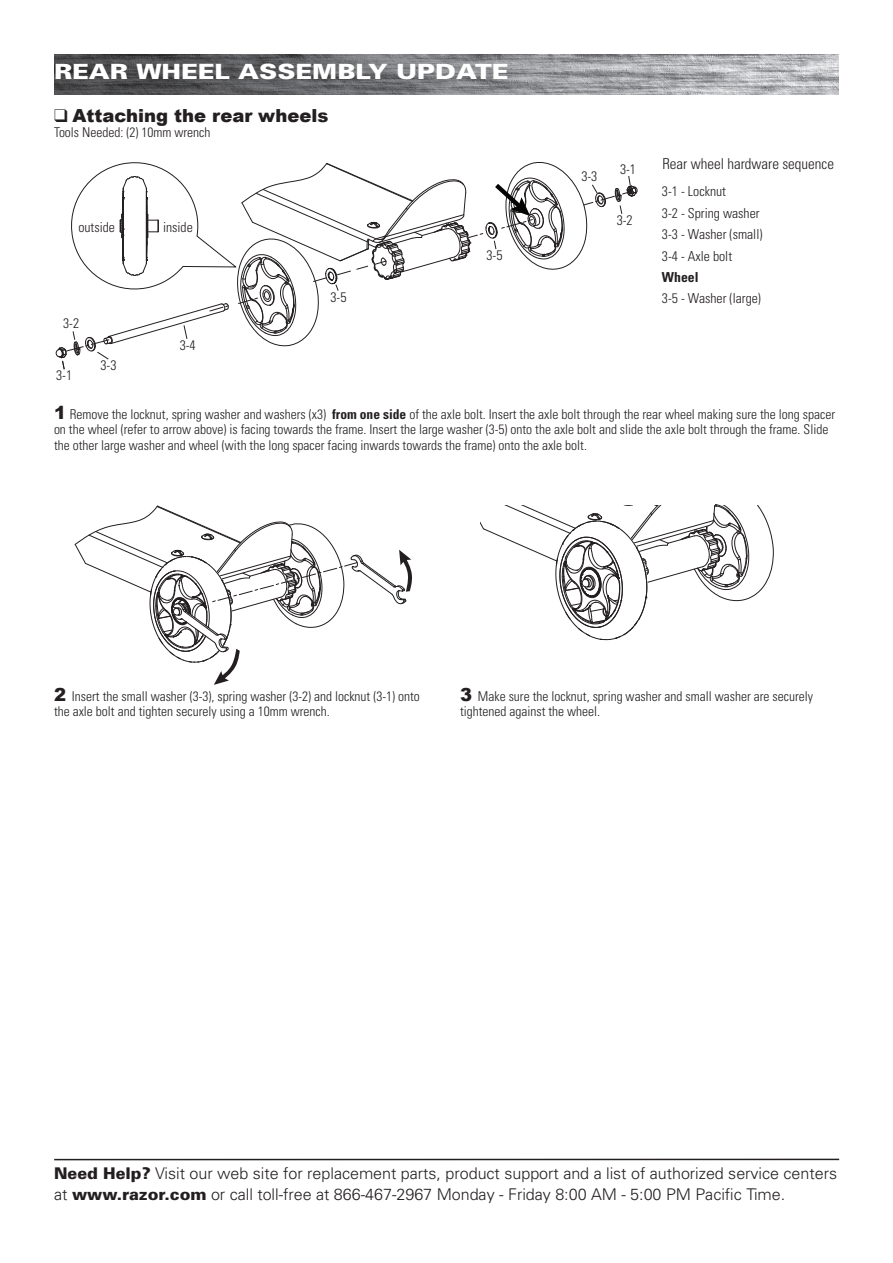
<style>
.page{position:relative;width:893px;height:1263px;background:#fff}
.page>*{position:absolute;margin:0;border:0;box-sizing:border-box;transform-origin:0 0}
.t1{font:900 21px "Univers";color:#fff;scale:1.2 1}
.t2{font:900 18px "Arial";color:#231f20}
.t3{font:300 16.2px/21px "Univers";color:#231f20}
.t4{font:300 condensed 15px "Univers";color:#231f20}
.t5{font:300 condensed 13.8px/21.5px "Univers";color:#231f20}
.t6{font:700 condensed 13.8px "Univers";color:#231f20}
.t7{font:300 condensed 13.5px/15.8px "Univers";color:#231f20}
.s1{font-family:"Arial";font-weight:900;font-stretch:normal;font-size:18px}
.s2{font-weight:700}
.s3{font-weight:900}
</style>
<div class="page">
<img style="left:54px;top:54px;width:785px;height:40px">
<svg style="left:75px;top:506px;width:337px;height:179px"></svg>
<svg style="left:55px;top:162px;width:428px;height:208px"></svg>
<svg style="left:490px;top:162px;width:148px;height:107px"></svg>
<svg style="left:480px;top:504px;width:293px;height:136px"></svg>
<hr style="left:54px;top:1159px;width:785px;height:1px;background:#231f20">
<h1 class="t1" style="left:54px;top:59px;width:380px">REAR WHEEL ASSEMBLY UPDATE</h1>
<h2 class="t2" style="left:54px;top:102px;width:276px">❑ Attaching the rear wheels</h2>
<p class="t7" style="left:54px;top:125px;width:158px">Tools Needed: (2) 10mm wrench</p>
<p class="t5" style="left:78px;top:216px;width:38px">outside</p>
<p class="t5" style="left:163px;top:216px;width:31px">inside</p>
<p class="t5" style="left:63px;top:312px;width:18px">3-2</p>
<p class="t5" style="left:56px;top:364px;width:18px">3-1</p>
<p class="t5" style="left:101px;top:354px;width:18px">3-3</p>
<p class="t5" style="left:180px;top:334px;width:18px">3-4</p>
<p class="t5" style="left:330px;top:287px;width:18px">3-5</p>
<p class="t5" style="left:486px;top:244px;width:18px">3-5</p>
<p class="t5" style="left:581px;top:165px;width:18px">3-3</p>
<p class="t5" style="left:620px;top:158px;width:18px">3-1</p>
<p class="t5" style="left:617px;top:209px;width:18px">3-2</p>
<p class="t4" style="left:662px;top:155px;width:173px">Rear wheel hardware sequence</p>
<p class="t5" style="left:662px;top:181px;width:102px">3-1 - Locknut<br>3-2 - Spring washer<br>3-3 - Washer (small)<br>3-4 - Axle bolt</p>
<p class="t6" style="left:662px;top:269px;width:38px">Wheel</p>
<p class="t5" style="left:662px;top:288px;width:101px">3-5 - Washer (large)</p>
<p class="t7" style="left:54px;top:406px;width:783px"><span class="s1">1</span> Remove the locknut, spring washer and washers (x3) <span class="s2">from one side</span> of the axle bolt. Insert the axle bolt through the rear wheel making sure the long spacer on the wheel (refer to arrow above) is facing towards the frame. Insert the large washer (3-5) onto the axle bolt and slide the axle bolt through the frame. Slide the other large washer and wheel (with the long spacer facing inwards towards the frame) onto the axle bolt.</p>
<p class="t7" style="left:54px;top:688px;width:367px"><span class="s1">2</span> Insert the small washer (3-3), spring washer (3-2) and locknut (3-1) onto the axle bolt and tighten securely using a 10mm wrench.</p>
<p class="t7" style="left:460px;top:688px;width:355px"><span class="s1">3</span> Make sure the locknut, spring washer and small washer are securely tightened against the wheel.</p>
<p class="t3" style="left:54px;top:1162px;width:784px"><span class="s3">Need Help?</span> Visit our web site for replacement parts, product support and a list of authorized service centers at <span class="s3">www.razor.com</span> or call toll-free at 866-467-2967 Monday - Friday 8:00 AM - 5:00 PM Pacific Time.</p>
</div>
